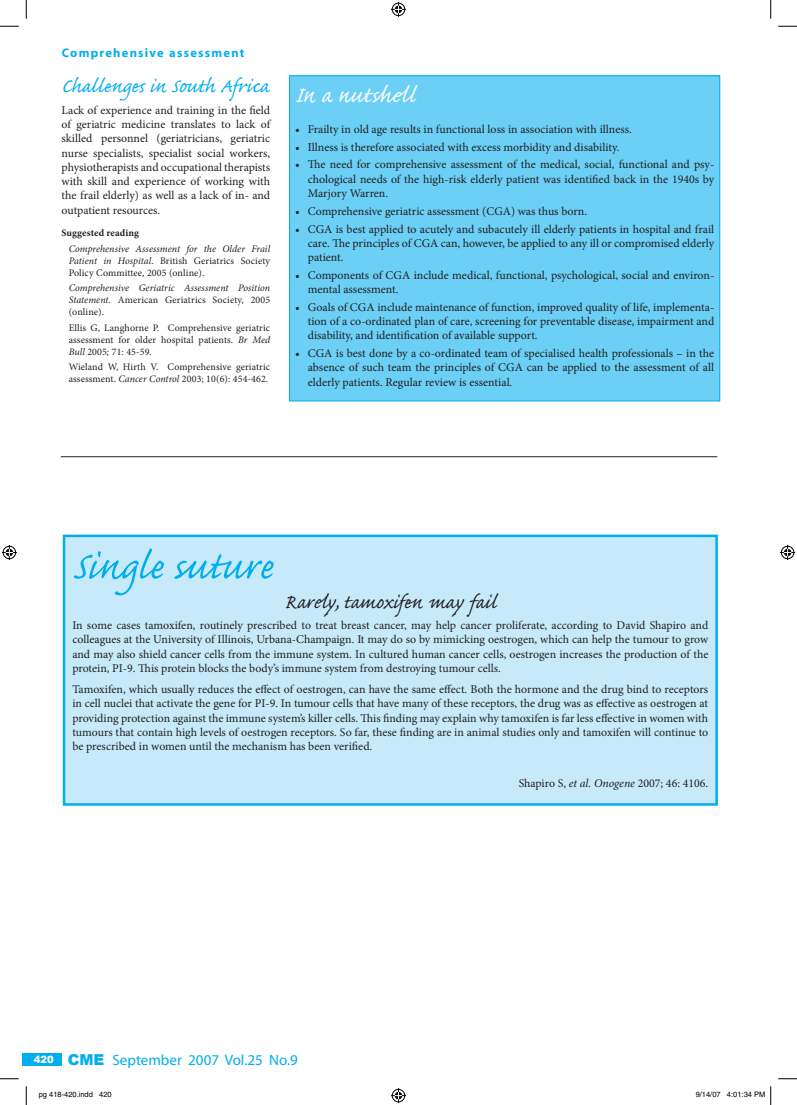
<style>
.page{position:relative;width:797px;height:1105px;background:#fff}
.page>*{position:absolute;margin:0;border:0;box-sizing:border-box;transform-origin:0 0}
.t1{font:50px "Caflisch Script Pro";letter-spacing:-.01em;color:#00aeef}
.t2{font:28.75px "Caflisch Script Pro";color:#fff}
.t3{font:25px "Caflisch Script Pro";color:#00aeef}
.t4{font:25px "Caflisch Script Pro";color:#231f20}
.t5{font:15px "Myriad";color:#00aeef}
.t6{font:700 12.5px "Myriad";letter-spacing:.1em;color:#00aeef}
.t7{font:11.88px/14.2px "Minion Pro";color:#231f20;text-align:justify}
.t8{font:italic 10px/12px "Minion Pro";color:#231f20;text-align:justify}
.t9{font:10px/12px "Minion Pro";letter-spacing:.01em;color:#231f20;text-align:justify}
.t10{font:700 10px "Minion Pro";letter-spacing:.01em;color:#231f20}
.t11{font:900 10px "Arial";color:#fff}
.t12{font:7.5px "Helvetica";color:#000}
.s1{font-style:normal}
.s2{font-style:italic}
.s3{font-family:"Arial";font-weight:900}
</style>
<div class="page">
<div style="left:22px;top:1053px;width:40px;height:12px;background:#00aeef"></div>
<div style="left:289px;top:76px;width:430px;height:325px;background:#6bcff6"></div>
<div style="left:289px;top:75px;width:431px;height:326px;border:1px solid #00aeef"></div>
<hr style="left:61px;top:456px;width:656px;height:1px;background:#231f20">
<div style="left:64px;top:536px;width:652px;height:268px;background:#c6eafa"></div>
<div style="left:63px;top:535px;width:655px;height:271px;border:2px solid #00aeef"></div>
<svg style="left:0;top:25px;width:19px;height:2px"></svg>
<svg style="left:778px;top:25px;width:19px;height:2px"></svg>
<svg style="left:0;top:1078px;width:19px;height:1px"></svg>
<svg style="left:778px;top:1078px;width:19px;height:1px"></svg>
<svg style="left:25px;top:0;width:2px;height:19px"></svg>
<svg style="left:25px;top:1086px;width:2px;height:19px"></svg>
<svg style="left:770px;top:0;width:1px;height:19px"></svg>
<svg style="left:391px;top:2px;width:15px;height:15px"></svg>
<svg style="left:391px;top:1088px;width:15px;height:15px"></svg>
<svg style="left:2px;top:545px;width:15px;height:15px"></svg>
<svg style="left:780px;top:545px;width:15px;height:15px"></svg>
<svg style="left:770px;top:1086px;width:1px;height:19px"></svg>
<p class="t6" style="left:62px;top:46px;width:184px">Comprehensive assessment</p>
<h3 class="t3" style="left:62px;top:74px;width:209px">Challenges in South Africa</h3>
<p class="t7" style="left:62px;top:103px;width:210px">Lack of experience and training in the field of geriatric medicine translates to lack of skilled personnel (geriatricians, geriatric nurse specialists, specialist social workers, physiotherapists and occupational therapists with skill and experience of working with the frail elderly) as well as a lack of in- and outpatient resources.</p>
<p class="t10" style="left:62px;top:226px;width:79px">Suggested reading</p>
<p class="t8" style="left:69px;top:243px;width:203px">Comprehensive Assessment for the Older Frail Patient in Hospital<span class="s1">. British Geriatrics Society Policy Committee, 2005 (online).</span></p>
<p class="t8" style="left:69px;top:282px;width:203px">Comprehensive Geriatric Assessment Position Statement. <span class="s1">American Geriatrics Society, 2005 (online).</span></p>
<p class="t9" style="left:69px;top:322px;width:203px">Ellis G, Langhorne P. Comprehensive geriatric assessment for older hospital patients. <span class="s2">Br Med Bull</span> 2005<span class="s2">;</span> 71: 45-59.</p>
<p class="t9" style="left:69px;top:361px;width:203px">Wieland W, Hirth V. Comprehensive geriatric assessment. <span class="s2">Cancer Control</span> 2003; 10(6): 454-462.</p>
<h2 class="t2" style="left:295px;top:80px;width:123px">In a nutshell</h2>
<p class="t7" style="left:295px;top:122px;width:338px">• Frailty in old age results in functional loss in association with illness.</p>
<p class="t7" style="left:295px;top:140px;width:326px">• Illness is therefore associated with excess morbidity and disability.</p>
<p class="t7" style="left:308px;top:158px;width:408px;text-indent:-13px">• The need for comprehensive assessment of the medical, social, functional and psy&shy;chological needs of the high-risk elderly patient was identified back in the 1940s by Marjory Warren.</p>
<p class="t7" style="left:295px;top:204px;width:293px">• Comprehensive geriatric assessment (CGA) was thus born.</p>
<p class="t7" style="left:308px;top:222px;width:408px;text-indent:-13px">• CGA is best applied to acutely and subacutely ill elderly patients in hospital and frail care. The principles of CGA can, however, be applied to any ill or compromised elderly patient.</p>
<p class="t7" style="left:308px;top:268px;width:408px;text-indent:-13px">• Components of CGA include medical, functional, psychological, social and environ&shy;mental assessment.</p>
<p class="t7" style="left:308px;top:300px;width:408px;text-indent:-13px">• Goals of CGA include maintenance of function, improved quality of life, implementa&shy;tion of a co-ordinated plan of care, screening for preventable disease, impairment and disability, and identification of available support.</p>
<p class="t7" style="left:308px;top:346px;width:408px;text-indent:-13px">• CGA is best done by a co-ordinated team of specialised health professionals – in the absence of such team the principles of CGA can be applied to the assessment of all elderly patients. Regular review is essential.</p>
<h1 class="t1" style="left:72px;top:540px;width:203px">Single suture</h1>
<h3 class="t4" style="left:284px;top:589px;width:214px">Rarely, tamoxifen may fail</h3>
<p class="t7" style="left:72px;top:618px;width:637px">In some cases tamoxifen, routinely prescribed to treat breast cancer, may help cancer proliferate, according to David Shapiro and colleagues at the University of Illinois, Urbana-Champaign. It may do so by mimicking oestrogen, which can help the tumour to grow and may also shield cancer cells from the immune system. In cultured human cancer cells, oestrogen increases the production of the protein, PI-9. This protein blocks the body’s immune system from destroying tumour cells.</p>
<p class="t7" style="left:72px;top:682px;width:637px">Tamoxifen, which usually reduces the effect of oestrogen, can have the same effect. Both the hormone and the drug bind to receptors in cell nuclei that activate the gene for PI-9. In tumour cells that have many of these receptors, the drug was as effective as oestrogen at providing protection against the immune system’s killer cells. This finding may explain why tamoxifen is far less effective in women with tumours that contain high levels of oestrogen receptors. So far, these finding are in animal studies only and tamoxifen will continue to be prescribed in women until the mechanism has been verified.</p>
<p class="t7" style="left:518px;top:776px;width:191px">Shapiro S, <span class="s2">et al. Onogene</span> 2007; 46: 4106.</p>
<p class="t5" style="left:68px;top:1052px;width:231px"><span class="s3">CME</span> September 2007 Vol.25 No.9</p>
<p class="t12" style="left:39px;top:1090px;width:74px">pg 418-420.indd 420</p>
<p class="t12" style="left:695px;top:1090px;width:71px">9/14/07 4:01:34 PM</p>
<p class="t11" style="left:34px;top:1054px;width:22px">420</p>
</div>
